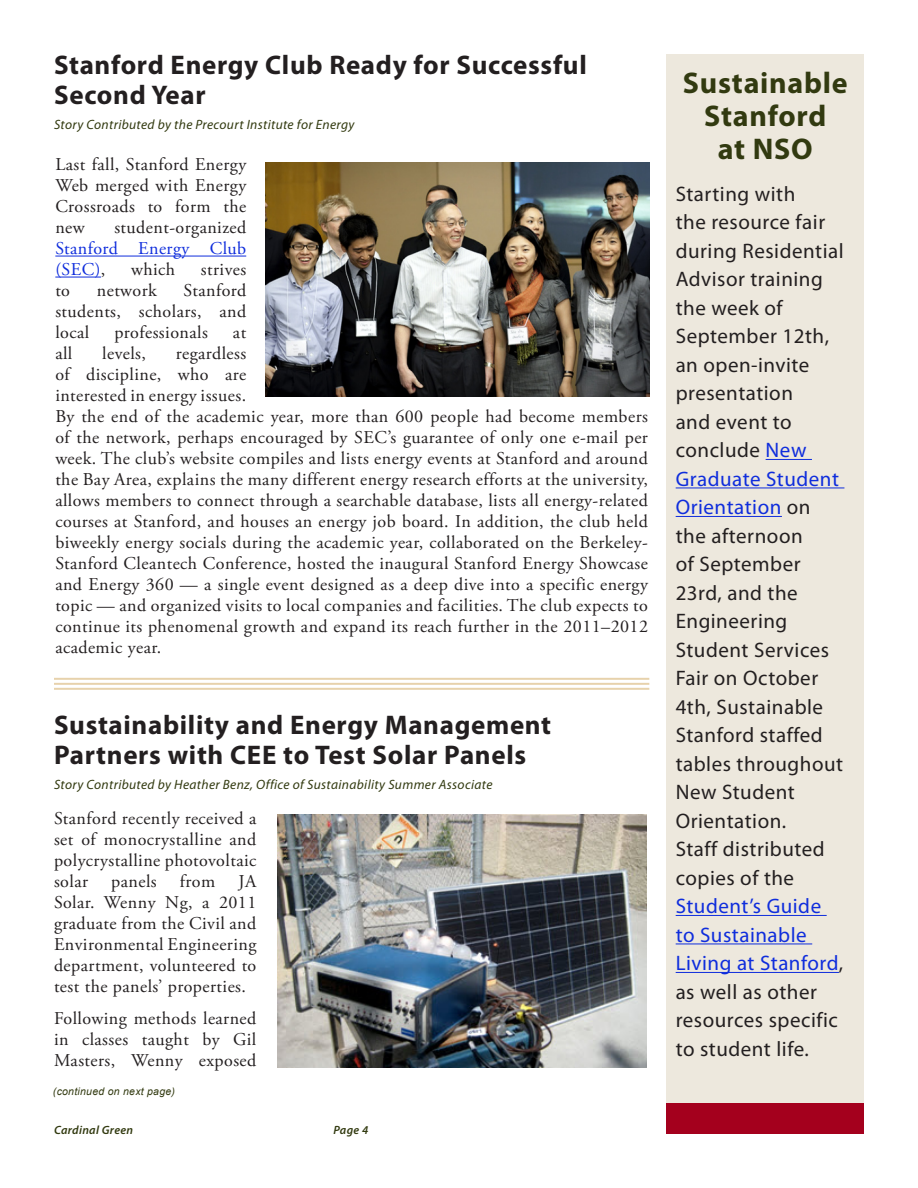
<style>
.page{position:relative;width:918px;height:1188px;background:#fff}
.page>*{position:absolute;margin:0;border:0;box-sizing:border-box;transform-origin:0 0}
.t1{font:700 30px/33px "Myriad Pro";letter-spacing:.025em;color:#323a10;text-align:center}
.t2{font:700 27px/30px "Myriad Pro";letter-spacing:.025em;color:#231f20}
.t3{font:21px/28.5px "Myriad Pro";letter-spacing:.025em;color:#231f20}
.t4{font:18px/21px "Adobe Garamond Pro";letter-spacing:.025em;color:#231f20;text-align:justify}
.t5{font:18px/21px "Adobe Garamond Pro";letter-spacing:.025em;color:#0f2ddc}
.t6{font:italic 13.5px "Myriad Pro";letter-spacing:.025em;color:#323a10}
.t7{font:italic 600 12px "Myriad Pro";letter-spacing:.025em;color:#323a10}
.t8{font:italic 10.5px "Arial";letter-spacing:.025em;color:#323a10}
.s1{color:#231f20}
.s2{color:#0f2ddc}
</style>
<div class="page">
<div style="left:666px;top:54px;width:198px;height:1080px;background:#ede8dd"></div>
<div style="left:666px;top:1103px;width:198px;height:31px;background:#a4001d"></div>
<hr style="left:766px;top:459px;width:46px;height:1px;background:#0f2ddc">
<hr style="left:676px;top:488px;width:168px;height:1px;background:#0f2ddc">
<hr style="left:676px;top:516px;width:106px;height:1px;background:#0f2ddc">
<hr style="left:676px;top:915px;width:151px;height:1px;background:#0f2ddc">
<hr style="left:676px;top:944px;width:136px;height:1px;background:#0f2ddc">
<hr style="left:676px;top:972px;width:163px;height:1px;background:#0f2ddc">
<hr style="left:55px;top:256px;width:191px;height:1px;background:#0f2ddc">
<hr style="left:55px;top:277px;width:46px;height:1px;background:#0f2ddc">
<hr style="left:54px;top:678px;width:595px;height:2px;background:#e7d2ac">
<hr style="left:54px;top:683px;width:595px;height:2px;background:#e7d2ac">
<hr style="left:54px;top:688px;width:595px;height:2px;background:#e7d2ac">
<img style="left:266px;top:162px;width:383px;height:235px">
<img style="left:278px;top:815px;width:369px;height:253px">
<h2 class="t2" style="left:54px;top:49px;width:534px">Stanford Energy Club Ready for Successful<br>Second Year</h2>
<p class="t6" style="left:54px;top:116px;width:302px">Story Contributed by the Precourt Institute for Energy</p>
<p class="t4" style="left:55px;top:155px;width:192px">Last fall, Stanford Energy Web merged with Energy Crossroads to form the new</p>
<p class="t4" style="left:114px;top:218px;width:133px">student-organized</p>
<p class="t5" style="left:55px;top:239px;width:192px">Stanford Energy Club (SEC)<span class="s1">,</span></p>
<p class="t4" style="left:131px;top:260px;width:46px">which</p>
<p class="t4" style="left:201px;top:260px;width:47px">strives</p>
<p class="t4" style="left:55px;top:281px;width:192px;text-indent:128px">Stanford students, scholars, and local</p>
<p class="t4" style="left:55px;top:281px;width:16px">to</p>
<p class="t4" style="left:97px;top:281px;width:61px">network</p>
<p class="t4" style="left:114px;top:323px;width:95px">professionals</p>
<p class="t4" style="left:233px;top:323px;width:15px">at</p>
<p class="t4" style="left:55px;top:344px;width:594px;text-align:left;text-indent:121px">regardless<br>of discipline, who are<br>interested in energy issues.<br>By the end of the academic year, more than 600 people had become members of the network, perhaps encouraged by SEC’s guarantee of only one e-mail per week. The club’s website compiles and lists energy events at Stanford and around the Bay Area, explains the many different energy research efforts at the university, allows members to connect through a searchable database, lists all energy-related courses at Stanford, and houses an energy job board. In addition, the club held biweekly energy socials during the academic year, collaborated on the Berkeley-Stanford Cleantech Conference, hosted the inaugural Stanford Energy Showcase and Energy 360 — a single event designed as a deep dive into a specific energy topic — and organized visits to local companies and facilities. The club expects to continue its phenomenal growth and expand its reach further in the 2011–2012 academic year.</p>
<p class="t4" style="left:55px;top:344px;width:19px">all</p>
<p class="t4" style="left:102px;top:344px;width:45px">levels,</p>
<h2 class="t2" style="left:54px;top:709px;width:499px">Sustainability and Energy Management<br>Partners with CEE to Test Solar Panels</h2>
<p class="t6" style="left:54px;top:776px;width:440px">Story Contributed by Heather Benz, Office of Sustainability Summer Associate</p>
<p class="t4" style="left:54px;top:809px;width:204px">Stanford recently received a set of monocrystalline and polycrystalline photovoltaic solar</p>
<p class="t4" style="left:111px;top:872px;width:47px">panels</p>
<p class="t4" style="left:180px;top:872px;width:37px">from</p>
<p class="t4" style="left:54px;top:872px;width:204px;text-indent:184px">JA Solar. Wenny Ng, a 2011 graduate from the Civil and Environmental Engineering department, volunteered to test the panels’ properties.</p>
<p class="t4" style="left:54px;top:1008px;width:204px">Following methods learned in classes taught by Gil Masters, Wenny exposed</p>
<p class="t8" style="left:53px;top:1085px;width:124px">(continued on next page)</p>
<p class="t7" style="left:54px;top:1123px;width:81px">Cardinal Green</p>
<p class="t7" style="left:333px;top:1123px;width:36px">Page 4</p>
<h1 class="t1" style="left:683px;top:65px;width:166px">Sustainable<br>Stanford<br>at NSO</h1>
<p class="t3" style="left:676px;top:179px;width:170px">Starting with<br>the resource fair during Residential<br>Advisor training the week of<br>September 12th, an open-invite presentation<br>and event to conclude <span class="s2">New<br>Graduate Student<br>Orientation</span> on the afternoon<br>of September<br>23rd, and the<br>Engineering<br>Student Services<br>Fair on October<br>4th, Sustainable<br>Stanford staffed tables throughout<br>New Student<br>Orientation.<br>Staff distributed copies of the</p>
<p class="t3" style="left:676px;top:892px;width:169px"><span class="s2">Student’s Guide to Sustainable<br>Living at Stanford</span>, as well as other resources specific to student life.</p>
</div>
